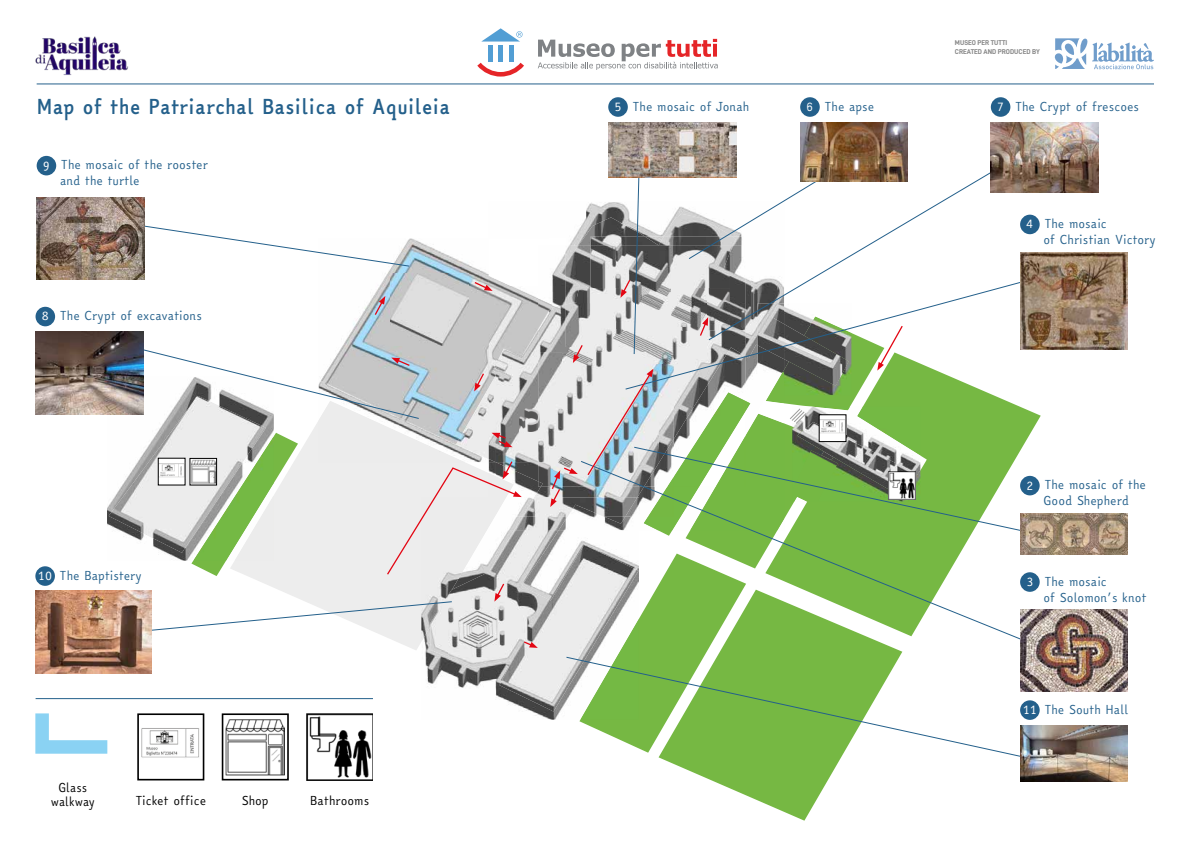
<style>
.page{position:relative;width:1191px;height:842px;background:#fff}
.page>*{position:absolute;margin:0;border:0;box-sizing:border-box;transform-origin:0 0}
.t1{font:700 20px "Easy Reading";color:#24608b}
.t2{font:12px/16px "Easy Reading";color:#24608b}
.t3{font:12px/14px "Easy Reading";color:#000;text-align:center}
.t4{font:7px/8.4px "D DIN Bold";color:#878787}
.s1{color:#fff}
</style>
<div class="page">
<svg style="left:662px;top:645px;width:240px;height:176px"></svg>
<svg style="left:248px;top:576px;width:173px;height:74px;fill:#ededed"></svg>
<svg style="left:639px;top:645px;width:107px;height:11px"></svg>
<img style="left:342px;top:241px;width:147px;height:105px">
<img style="left:391px;top:274px;width:78px;height:71px">
<img style="left:522px;top:462px;width:28px;height:35px">
<img style="left:489px;top:276px;width:49px;height:55px">
<img style="left:489px;top:331px;width:49px;height:21px">
<img style="left:522px;top:352px;width:16px;height:110px">
<img style="left:522px;top:409px;width:16px;height:23px">
<img style="left:538px;top:462px;width:12px;height:25px">
<img style="left:538px;top:298px;width:12px;height:164px">
<img style="left:424px;top:642px;width:137px;height:78px">
<img style="left:421px;top:576px;width:9px;height:66px">
<img style="left:430px;top:530px;width:150px;height:181px">
<img style="left:580px;top:645px;width:59px;height:11px">
<img style="left:522px;top:517px;width:28px;height:13px">
<img style="left:522px;top:497px;width:28px;height:20px">
<img style="left:448px;top:595px;width:56px;height:62px">
<img style="left:458px;top:610px;width:39px;height:38px">
<svg style="left:471px;top:623px;width:13px;height:13px"></svg>
<div style="left:990px;top:97px;width:20px;height:20px;background:#24608b;border-radius:50%"></div>
<div style="left:800px;top:97px;width:19px;height:20px;background:#24608b;border-radius:50%"></div>
<div style="left:608px;top:97px;width:20px;height:20px;background:#24608b;border-radius:50%"></div>
<svg style="left:144px;top:224px;width:266px;height:43px"></svg>
<img style="left:37px;top:197px;width:107px;height:83px">
<div style="left:37px;top:156px;width:19px;height:19px;background:#24608b;border-radius:50%"></div>
<svg style="left:565px;top:656px;width:462px;height:103px"></svg>
<svg style="left:580px;top:475px;width:455px;height:170px"></svg>
<svg style="left:151px;top:601px;width:301px;height:31px"></svg>
<img style="left:1020px;top:513px;width:107px;height:41px">
<img style="left:1020px;top:609px;width:107px;height:83px">
<img style="left:1020px;top:725px;width:107px;height:56px">
<img style="left:1030px;top:253px;width:97px;height:97px">
<div style="left:1020px;top:700px;width:19px;height:20px;background:#24608b;border-radius:50%"></div>
<div style="left:1020px;top:476px;width:19px;height:19px;background:#24608b;border-radius:50%"></div>
<div style="left:1020px;top:572px;width:19px;height:20px;background:#24608b;border-radius:50%"></div>
<div style="left:1020px;top:215px;width:19px;height:19px;background:#24608b;border-radius:50%"></div>
<img style="left:36px;top:332px;width:107px;height:82px">
<img style="left:36px;top:591px;width:115px;height:82px">
<div style="left:35px;top:566px;width:20px;height:20px;background:#24608b;border-radius:50%"></div>
<div style="left:36px;top:307px;width:19px;height:19px;background:#24608b;border-radius:50%"></div>
<img style="left:608px;top:123px;width:128px;height:48px">
<img style="left:800px;top:123px;width:107px;height:48px">
<img style="left:990px;top:123px;width:108px;height:69px">
<img style="left:307px;top:713px;width:66px;height:67px">
<img style="left:141px;top:728px;width:59px;height:30px">
<div style="left:137px;top:713px;width:67px;height:67px;border:2px solid #000"></div>
<img style="left:226px;top:719px;width:59px;height:57px">
<div style="left:222px;top:713px;width:67px;height:67px;border:2px solid #000"></div>
<hr style="left:36px;top:698px;width:337px;height:1px;background:#24608b">
<svg style="left:35px;top:713px;width:73px;height:41px"></svg>
<svg style="left:1054px;top:38px;width:100px;height:31px"></svg>
<hr style="left:488px;top:45px;width:4px;height:17px;background:#529ed4">
<div style="left:498px;top:45px;width:5px;height:17px;background:#529ed4"></div>
<hr style="left:509px;top:45px;width:4px;height:17px;background:#529ed4">
<svg style="left:477px;top:63px;width:47px;height:14px"></svg>
<svg style="left:538px;top:39px;width:179px;height:31px"></svg>
<svg style="left:481px;top:28px;width:41px;height:14px"></svg>
<hr style="left:37px;top:83px;width:1117px;height:1px;background:#24608b">
<img style="left:35px;top:36px;width:93px;height:40px">
<svg style="left:373px;top:296px;width:12px;height:20px"></svg>
<svg style="left:473px;top:281px;width:19px;height:10px"></svg>
<svg style="left:494px;top:582px;width:11px;height:20px"></svg>
<svg style="left:522px;top:640px;width:16px;height:8px"></svg>
<svg style="left:109px;top:346px;width:413px;height:230px"></svg>
<svg style="left:550px;top:171px;width:480px;height:365px"></svg>
<div style="left:158px;top:458px;width:27px;height:27px;background:#fff"></div>
<img style="left:160px;top:463px;width:23px;height:15px">
<h1 class="t1" style="left:37px;top:92px;width:415px">Map of the Patriarchal Basilica of Aquileia</h1>
<p class="t2" style="left:60px;top:157px;width:149px;text-indent:-17px"><span class="s1">9</span> The mosaic of the rooster and the turtle</p>
<p class="t2" style="left:41px;top:308px;width:162px"><span class="s1">8</span> The Crypt of excavations</p>
<p class="t2" style="left:38px;top:568px;width:105px"><span class="s1">10</span> The Baptistery</p>
<p class="t3" style="left:51px;top:781px;width:46px">Glass walkway</p>
<p class="t3" style="left:135px;top:794px;width:72px">Ticket office</p>
<p class="t3" style="left:242px;top:794px;width:28px">Shop</p>
<p class="t3" style="left:310px;top:794px;width:60px">Bathrooms</p>
<p class="t4" style="left:955px;top:38px;width:87px">MUSEO PER TUTTI<br>CREATED AND PRODUCED BY</p>
<p class="t2" style="left:614px;top:99px;width:136px"><span class="s1">5</span> The mosaic of Jonah</p>
<p class="t2" style="left:806px;top:99px;width:69px"><span class="s1">6</span> The apse</p>
<p class="t2" style="left:997px;top:99px;width:143px"><span class="s1">7</span> The Crypt of frescoes</p>
<p class="t2" style="left:1043px;top:216px;width:114px;text-indent:-18px"><span class="s1">4</span> The mosaic<br>of Christian Victory</p>
<p class="t2" style="left:1026px;top:477px;width:121px;text-align:center"><span class="s1">2</span> The mosaic of the<br>Good Shepherd</p>
<p class="t2" style="left:1043px;top:574px;width:105px;text-indent:-17px"><span class="s1">3</span> The mosaic<br>of Solomon’s knot</p>
<p class="t2" style="left:1023px;top:702px;width:107px"><span class="s1">11</span> The South Hall</p>
</div>
